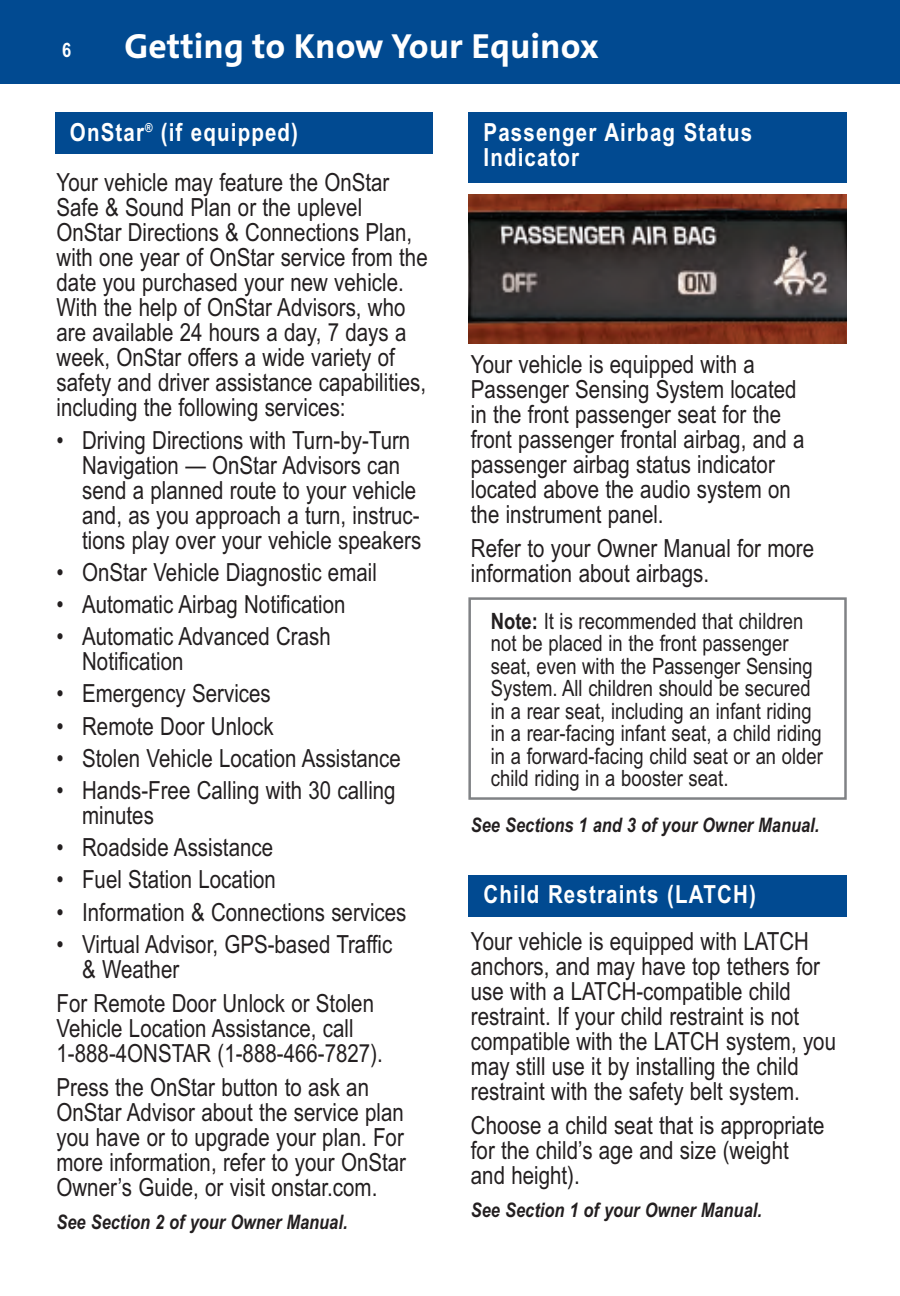
<style>
.page{position:relative;width:900px;height:1296px;background:#fff}
.page>*{position:absolute;margin:0;border:0;box-sizing:border-box;transform-origin:0 0}
.t1{font:700 35px "GM Sans";color:#fff}
.t2{font:25px/25px "Arial Narrow";color:#231f20}
.t3{font:700 25px/25px "Arial Narrow";letter-spacing:.045em;color:#fff}
.t4{font:22.5px/22.5px "Arial Narrow";color:#231f20}
.t5{font:italic 700 20px "Arial Narrow";color:#231f20}
.t6{font:700 20px "Arial Narrow";color:#fff}
.s1{font-weight:700;color:#fff}
.s2{font-weight:700}
</style>
<div class="page">
<div style="left:0;top:0;width:899px;height:83px;background:#014a91"></div>
<div style="left:55px;top:112px;width:377px;height:42px;background:#014a91"></div>
<div style="left:468px;top:112px;width:378px;height:71px;background:#014a91"></div>
<img style="left:468px;top:195px;width:378px;height:148px">
<div style="left:468px;top:597px;width:378px;height:203px;border:2px solid #808285"></div>
<div style="left:468px;top:875px;width:378px;height:41px;background:#014a91"></div>
<p class="t6" style="left:62px;top:38px;width:11px">6</p>
<h1 class="t1" style="left:124px;top:34px;width:475px">Getting to Know Your Equinox</h1>
<p class="t2" style="left:57px;top:107px;width:334px;line-height:50.8px;text-indent:13px"><span class="s1">OnStar</span><sup>®</sup> <span class="s1">(if equipped)<br></span>Your vehicle may feature the OnStar</p>
<p class="t2" style="left:57px;top:195px;width:372px">Safe &amp; Sound Plan or the uplevel OnStar Directions &amp; Connections Plan, with one year of OnStar service from the date you purchased your new vehicle.<br>With the help of OnStar Advisors, who are available 24 hours a day, 7 days a week, OnStar offers a wide variety of safety and driver assistance capabilities, including the following services:</p>
<p class="t2" style="left:82px;top:427px;width:340px;text-indent:-26px">• Driving Directions with Turn-by-Turn Navigation — OnStar Advisors can send a planned route to your vehicle and, as you approach a turn, instruc&shy;tions play over your vehicle speakers</p>
<p class="t2" style="left:56px;top:560px;width:322px">• OnStar Vehicle Diagnostic email</p>
<p class="t2" style="left:56px;top:592px;width:290px">• Automatic Airbag Notification</p>
<p class="t2" style="left:82px;top:624px;width:250px;text-indent:-26px">• Automatic Advanced Crash<br>Notification</p>
<p class="t2" style="left:57px;top:681px;width:216px">• Emergency Services</p>
<p class="t2" style="left:57px;top:713px;width:218px">• Remote Door Unlock</p>
<p class="t2" style="left:57px;top:746px;width:346px">• Stolen Vehicle Location Assistance</p>
<p class="t2" style="left:82px;top:778px;width:315px;text-indent:-26px">• Hands-Free Calling with 30 calling minutes</p>
<p class="t2" style="left:57px;top:835px;width:218px">• Roadside Assistance</p>
<p class="t2" style="left:57px;top:867px;width:221px">• Fuel Station Location</p>
<p class="t2" style="left:57px;top:899px;width:351px">• Information &amp; Connections services</p>
<p class="t2" style="left:82px;top:932px;width:311px;text-indent:-26px">• Virtual Advisor, GPS-based Traffic &amp; Weather</p>
<p class="t2" style="left:56px;top:991px;width:328px">For Remote Door Unlock or Stolen<br>Vehicle Location Assistance, call<br>1-888-4ONSTAR (1-888-466-7827).</p>
<p class="t2" style="left:56px;top:1075px;width:351px">Press the OnStar button to ask an OnStar Advisor about the service plan you have or to upgrade your plan. For more information, refer to your OnStar Owner’s Guide, or visit onstar.com.</p>
<p class="t5" style="left:57px;top:1210px;width:292px">See Section 2 of your Owner Manual.</p>
<p class="t3" style="left:483px;top:120px;width:270px">Passenger Airbag Status<br>Indicator</p>
<p class="t2" style="left:470px;top:352px;width:335px">Your vehicle is equipped with a<br>Passenger Sensing System located in the front passenger seat for the front passenger frontal airbag, and a passenger airbag status indicator located above the audio system on the instrument panel.</p>
<p class="t2" style="left:470px;top:536px;width:344px">Refer to your Owner Manual for more information about airbags.</p>
<p class="t4" style="left:490px;top:610px;width:333px"><span class="s2">Note:</span> It is recommended that children not be placed in the front passenger seat, even with the Passenger Sensing System. All children should be secured in a rear seat, including an infant riding in a rear-facing infant seat, a child riding in a forward-facing child seat or an older child riding in a booster seat.</p>
<p class="t5" style="left:470px;top:813px;width:350px">See Sections 1 and 3 of your Owner Manual.</p>
<p class="t3" style="left:483px;top:882px;width:274px">Child Restraints (LATCH)</p>
<p class="t2" style="left:470px;top:928px;width:366px">Your vehicle is equipped with LATCH anchors, and may have top tethers for use with a LATCH-compatible child restraint. If your child restraint is not compatible with the LATCH system, you may still use it by installing the child restraint with the safety belt system.</p>
<p class="t2" style="left:470px;top:1112px;width:355px">Choose a child seat that is appropriate for the child’s age and size (weight and height).</p>
<p class="t5" style="left:470px;top:1198px;width:292px">See Section 1 of your Owner Manual.</p>
</div>
